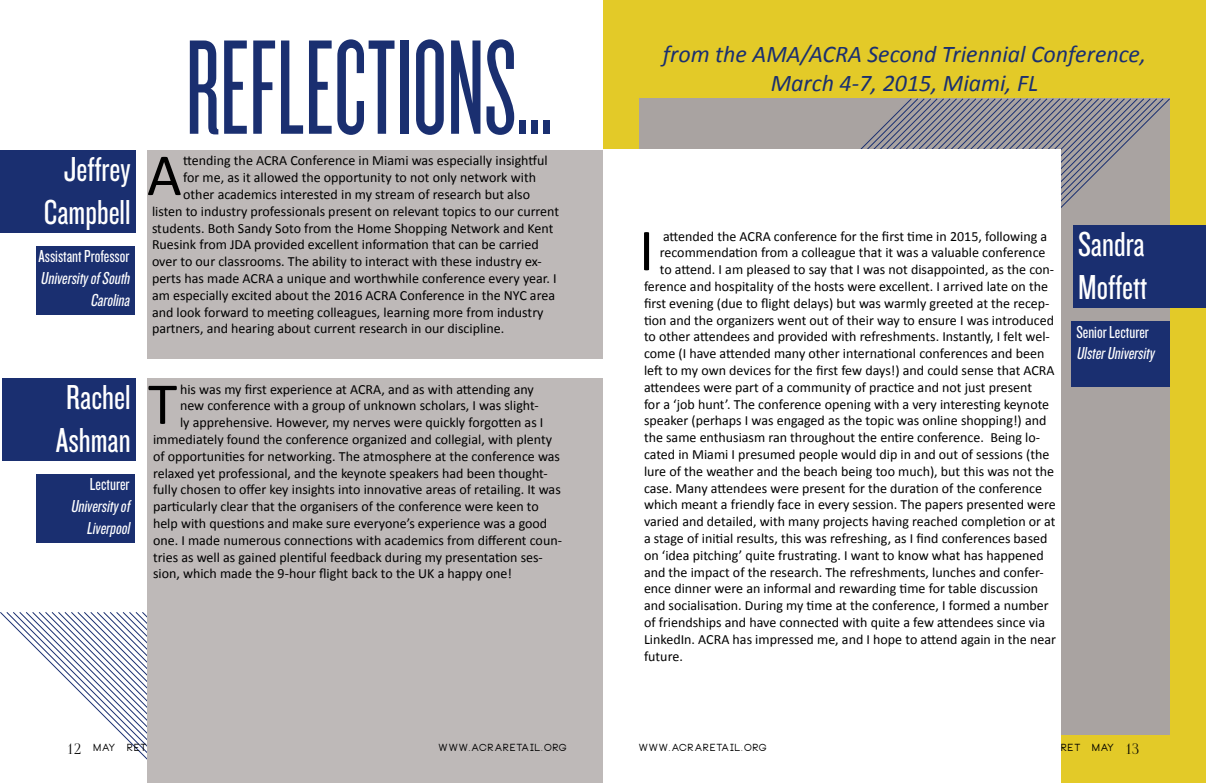
<style>
.page{position:relative;width:1206px;height:783px;background:#fff}
.page>*{position:absolute;margin:0;border:0;box-sizing:border-box;transform-origin:0 0}
.t1{font:140px "Knockout HTF26 Junior Flyweight";color:#1a2f70}
.t2{font:60px "Calibri";color:#000}
.t3{font:36px/43.2px "Knockout HTF28 Junior Featherwt";color:#fff}
.t4{font:italic 24px/28.8px "Calibri";color:#1a2f70;text-align:center}
.t5{font:italic 18px/21.6px "Knockout HTF28 Junior Featherwt";color:#fff;text-align:right}
.t6{font:18px "Knockout HTF28 Junior Featherwt";color:#fff}
.t7{font:14px "Calibri";color:#000}
.t8{font:700 10px "Neou";letter-spacing:.085em;color:#000}
.s1{font-family:"Foglihten No 07";font-weight:400;font-size:14.8px}
</style>
<div class="page">
<svg style="left:5px;top:612px;width:142px;height:148px"></svg>
<div style="left:147px;top:379px;width:456px;height:404px;background:#beb9b8"></div>
<div style="left:603px;top:0;width:603px;height:783px;background:#e3ca28"></div>
<div style="left:639px;top:98px;width:531px;height:637px;background:#a9a3a1"></div>
<div style="left:0;top:150px;width:136px;height:82px;background:#1a2f70"></div>
<svg style="left:856px;top:98px;width:309px;height:308px"></svg>
<div style="left:603px;top:150px;width:457px;height:633px;background:#fff"></div>
<div style="left:147px;top:150px;width:456px;height:208px;background:#beb9b8"></div>
<div style="left:2px;top:378px;width:134px;height:82px;background:#1a2f70"></div>
<div style="left:1073px;top:225px;width:133px;height:83px;background:#1a2f70"></div>
<div style="left:1071px;top:321px;width:99px;height:66px;background:#1a2f70"></div>
<div style="left:36px;top:246px;width:99px;height:68px;background:#1a2f70"></div>
<div style="left:36px;top:474px;width:99px;height:68px;background:#1a2f70"></div>
<h3 class="t3" style="left:44px;top:148px;width:88px;text-align:center">Jeffrey<br>Campbell</h3>
<p class="t6" style="left:39px;top:247px;width:92px">Assistant Professor</p>
<p class="t5" style="left:41px;top:268px;width:94px">UniversityofSouth<br>Carolina</p>
<h1 class="t1" style="left:186px;top:20px;width:369px">REFLECTIONS...</h1>
<p class="t7" style="left:183px;top:152px;width:366px">ttending the ACRA Conference in Miami was especially insightful</p>
<p class="t7" style="left:183px;top:169px;width:354px">for me, as it allowed the opportunity to not only network with</p>
<p class="t7" style="left:183px;top:186px;width:348px">other academics interested in my stream of research but also</p>
<p class="t7" style="left:152px;top:202px;width:409px">listen to industry professionals present on relevant topics to our current</p>
<p class="t7" style="left:152px;top:219px;width:403px">students. Both Sandy Soto from the Home Shopping Network and Kent</p>
<p class="t7" style="left:152px;top:236px;width:388px">Ruesink from JDA provided excellent information that can be carried</p>
<p class="t7" style="left:152px;top:253px;width:391px">over to our classrooms. The ability to interact with these industry ex-</p>
<p class="t7" style="left:152px;top:270px;width:406px">perts has made ACRA a unique and worthwhile conference every year. I</p>
<p class="t7" style="left:152px;top:286px;width:405px">am especially excited about the 2016 ACRA Conference in the NYC area</p>
<p class="t7" style="left:152px;top:303px;width:393px">and look forward to meeting colleagues, learning more from industry</p>
<p class="t7" style="left:152px;top:320px;width:354px">partners, and hearing about current research in our discipline.</p>
<h2 class="t2" style="left:147px;top:137px;width:36px">A</h2>
<h3 class="t3" style="left:56px;top:376px;width:76px">Rachel<br>Ashman</h3>
<p class="t6" style="left:90px;top:475px;width:41px">Lecturer</p>
<p class="t5" style="left:71px;top:496px;width:64px">Universityof<br>Liverpool</p>
<p class="t7" style="left:180px;top:380px;width:355px">his was my first experience at ACRA, and as with attending any</p>
<p class="t7" style="left:180px;top:397px;width:360px">new conference with a group of unknown scholars, I was slight-</p>
<p class="t7" style="left:180px;top:414px;width:365px">ly apprehensive. However, my nerves were quickly forgotten as I</p>
<p class="t7" style="left:153px;top:430px;width:401px">immediately found the conference organized and collegial, with plenty</p>
<p class="t7" style="left:153px;top:447px;width:409px">of opportunities for networking. The atmosphere at the conference was</p>
<p class="t7" style="left:153px;top:464px;width:396px">relaxed yet professional, and the keynote speakers had been thought-</p>
<p class="t7" style="left:153px;top:481px;width:409px">fully chosen to offer key insights into innovative areas of retailing. It was</p>
<p class="t7" style="left:153px;top:498px;width:387px">particularly clear that the organisers of the conference were keen to</p>
<p class="t7" style="left:153px;top:514px;width:396px">help with questions and make sure everyone’s experience was a good</p>
<p class="t7" style="left:153px;top:531px;width:410px">one. I made numerous connections with academics from different coun-</p>
<p class="t7" style="left:153px;top:548px;width:391px">tries as well as gained plentiful feedback during my presentation ses-</p>
<p class="t7" style="left:153px;top:565px;width:361px">sion, which made the 9-hour flight back to the UK a happy one!</p>
<h2 class="t2" style="left:148px;top:366px;width:31px">T</h2>
<h3 class="t4" style="left:663px;top:39px;width:485px">from the AMA/ACRA Second Triennial Conference,<br>March 4-7, 2015, Miami, FL</h3>
<p class="t7" style="left:663px;top:227px;width:386px">attended the ACRA conference for the first time in 2015, following a</p>
<p class="t7" style="left:660px;top:244px;width:387px">recommendation from a colleague that it was a valuable conference</p>
<p class="t7" style="left:660px;top:261px;width:396px">to attend. I am pleased to say that I was not disappointed, as the con-</p>
<p class="t7" style="left:644px;top:278px;width:406px">ference and hospitality of the hosts were excellent. I arrived late on the</p>
<p class="t7" style="left:644px;top:294px;width:407px">first evening (due to flight delays) but was warmly greeted at the recep-</p>
<p class="t7" style="left:644px;top:311px;width:412px">tion and the organizers went out of their way to ensure I was introduced</p>
<p class="t7" style="left:644px;top:328px;width:407px">to other attendees and provided with refreshments. Instantly, I felt wel-</p>
<p class="t7" style="left:644px;top:345px;width:402px">come (I have attended many other international conferences and been</p>
<p class="t7" style="left:644px;top:362px;width:412px">left to my own devices for the first few days!) and could sense that ACRA</p>
<p class="t7" style="left:644px;top:378px;width:390px">attendees were part of a community of practice and not just present</p>
<p class="t7" style="left:644px;top:395px;width:407px">for a ‘job hunt’. The conference opening with a very interesting keynote</p>
<p class="t7" style="left:644px;top:412px;width:404px">speaker (perhaps I was engaged as the topic was online shopping!) and</p>
<p class="t7" style="left:644px;top:429px;width:398px">the same enthusiasm ran throughout the entire conference. Being lo-</p>
<p class="t7" style="left:644px;top:446px;width:407px">cated in Miami I presumed people would dip in and out of sessions (the</p>
<p class="t7" style="left:644px;top:462px;width:412px">lure of the weather and the beach being too much), but this was not the</p>
<p class="t7" style="left:644px;top:479px;width:400px">case. Many attendees were present for the duration of the conference</p>
<p class="t7" style="left:644px;top:496px;width:413px">which meant a friendly face in every session. The papers presented were</p>
<p class="t7" style="left:644px;top:513px;width:413px">varied and detailed, with many projects having reached completion or at</p>
<p class="t7" style="left:644px;top:530px;width:405px">a stage of initial results, this was refreshing, as I find conferences based</p>
<p class="t7" style="left:644px;top:546px;width:401px">on ‘idea pitching’ quite frustrating. I want to know what has happened</p>
<p class="t7" style="left:644px;top:563px;width:401px">and the impact of the research. The refreshments, lunches and confer-</p>
<p class="t7" style="left:644px;top:580px;width:396px">ence dinner were an informal and rewarding time for table discussion</p>
<p class="t7" style="left:644px;top:597px;width:406px">and socialisation. During my time at the conference, I formed a number</p>
<p class="t7" style="left:644px;top:614px;width:403px">of friendships and have connected with quite a few attendees since via</p>
<p class="t7" style="left:644px;top:630px;width:413px">LinkedIn. ACRA has impressed me, and I hope to attend again in the near</p>
<p class="t7" style="left:644px;top:647px;width:40px">future.</p>
<h2 class="t2" style="left:639px;top:212px;width:17px">I</h2>
<h3 class="t3" style="left:1078px;top:223px;width:71px">Sandra<br>Moffett</h3>
<p class="t6" style="left:1076px;top:323px;width:74px">Senior Lecturer</p>
<p class="t5" style="left:1076px;top:343px;width:83px">UlsterUniversity</p>
<p class="t8" style="left:68px;top:743px;width:80px"><span class="s1">12</span> MAY RET</p>
<p class="t8" style="left:439px;top:743px;width:130px">WWW.ACRARETAIL.ORG</p>
<p class="t8" style="left:639px;top:743px;width:130px">WWW.ACRARETAIL.ORG</p>
<p class="t8" style="left:1061px;top:743px;width:79px">RET MAY <span class="s1">13</span></p>
</div>
